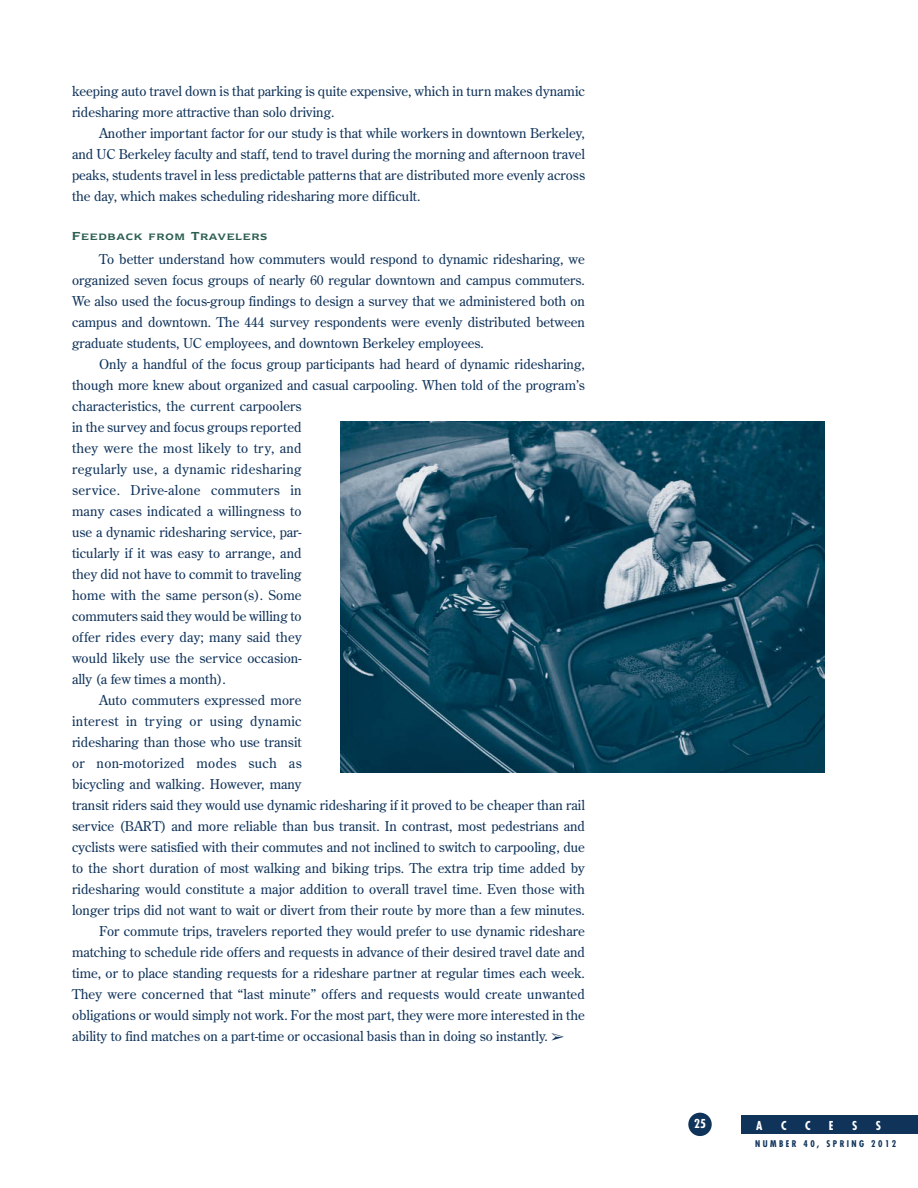
<style>
.page{position:relative;width:918px;height:1188px;background:#fff}
.page>*{position:absolute;margin:0;border:0;box-sizing:border-box;transform-origin:0 0}
.t1{font:13.5px/21px "Century Old Style";color:#10335a;text-align:justify}
.t2{font:13.5px "Century Old Style";letter-spacing:.025em;color:#10335a}
.t3{font:13.5px "Century Old Style";letter-spacing:.02em;color:#10335a}
.t4{font:700 condensed 12px "Futura";color:#fff}
.t5{font:600 10.8px "Newtext IT Cby BT";letter-spacing:.095em;color:#2b5d50}
.t6{font:700 condensed 9px "Futura";letter-spacing:.27em;color:#10335a}
.s1{font-size:13.5px}
</style>
<div class="page">
<div style="left:688px;top:1113px;width:24px;height:23px;background:#10335a;border-radius:50%"></div>
<div style="left:741px;top:1115px;width:177px;height:19px;background:#10335a"></div>
<img style="left:341px;top:421px;width:484px;height:352px">
<p class="t1" style="left:72px;top:81px;width:514px">keeping auto travel down is that parking is quite expensive, which in turn makes dynamic ridesharing more attractive than solo driving.</p>
<p class="t1" style="left:72px;top:123px;width:515px;text-indent:27px">Another important factor for our study is that while workers in downtown Berkeley, and UC Berkeley faculty and staff, tend to travel during the morning and afternoon travel peaks, students travel in less predictable patterns that are distributed more evenly across the day, which makes scheduling ridesharing more difficult.</p>
<p class="t5" style="left:72px;top:230px;width:197px"><span class="s1">F</span>EEDBACK FROM <span class="s1">T</span>RAVELERS</p>
<p class="t1" style="left:72px;top:249px;width:515px;text-indent:27px">To better understand how commuters would respond to dynamic ridesharing, we organized seven focus groups of nearly 60 regular downtown and campus commuters.<br>We also used the focus-group findings to design a survey that we administered both on campus and downtown. The 444 survey respondents were evenly distributed between graduate students, UC employees, and downtown Berkeley employees.</p>
<p class="t1" style="left:99px;top:354px;width:487px">Only a handful of the focus group participants had heard of dynamic ridesharing,</p>
<p class="t1" style="left:72px;top:375px;width:514px">though more knew about organized and casual carpooling. When told of the program’s</p>
<p class="t1" style="left:72px;top:396px;width:231px">characteristics, the current carpoolers</p>
<p class="t1" style="left:72px;top:417px;width:231px">in the survey and focus groups reported</p>
<p class="t3" style="left:72px;top:440px;width:231px">they were the most likely to try, and</p>
<p class="t2" style="left:72px;top:462px;width:231px">regularly use, a dynamic ridesharing</p>
<p class="t2" style="left:72px;top:483px;width:231px">service. Drive-alone commuters in</p>
<p class="t1" style="left:72px;top:501px;width:231px">many cases indicated a willingness to</p>
<p class="t1" style="left:72px;top:522px;width:231px">use a dynamic ridesharing service, par-</p>
<p class="t1" style="left:72px;top:543px;width:231px">ticularly if it was easy to arrange, and</p>
<p class="t1" style="left:72px;top:564px;width:231px">they did not have to commit to traveling</p>
<p class="t1" style="left:72px;top:585px;width:231px">home with the same person(s). Some</p>
<p class="t1" style="left:72px;top:606px;width:231px">commuters said they would be willing to</p>
<p class="t1" style="left:72px;top:627px;width:231px">offer rides every day; many said they</p>
<p class="t1" style="left:72px;top:648px;width:231px">would likely use the service occasion-</p>
<p class="t1" style="left:72px;top:669px;width:155px">ally (a few times a month).</p>
<p class="t1" style="left:99px;top:690px;width:204px">Auto commuters expressed more</p>
<p class="t2" style="left:72px;top:714px;width:231px">interest in trying or using dynamic</p>
<p class="t1" style="left:72px;top:732px;width:231px">ridesharing than those who use transit</p>
<p class="t2" style="left:72px;top:756px;width:231px">or non-motorized modes such as</p>
<p class="t1" style="left:72px;top:774px;width:231px">bicycling and walking. However, many</p>
<p class="t1" style="left:72px;top:795px;width:514px">transit riders said they would use dynamic ridesharing if it proved to be cheaper than rail</p>
<p class="t1" style="left:72px;top:816px;width:515px">service (BART) and more reliable than bus transit. In contrast, most pedestrians and</p>
<p class="t1" style="left:72px;top:837px;width:515px">cyclists were satisfied with their commutes and not inclined to switch to carpooling, due</p>
<p class="t1" style="left:72px;top:858px;width:515px">to the short duration of most walking and biking trips. The extra trip time added by</p>
<p class="t1" style="left:72px;top:879px;width:515px">ridesharing would constitute a major addition to overall travel time. Even those with</p>
<p class="t1" style="left:72px;top:900px;width:514px">longer trips did not want to wait or divert from their route by more than a few minutes.</p>
<p class="t1" style="left:99px;top:921px;width:488px">For commute trips, travelers reported they would prefer to use dynamic rideshare</p>
<p class="t1" style="left:72px;top:942px;width:515px">matching to schedule ride offers and requests in advance of their desired travel date and</p>
<p class="t1" style="left:72px;top:963px;width:515px">time, or to place standing requests for a rideshare partner at regular times each week.</p>
<p class="t1" style="left:72px;top:984px;width:515px">They were concerned that “last minute” offers and requests would create unwanted</p>
<p class="t1" style="left:72px;top:1005px;width:515px">obligations or would simply not work. For the most part, they were more interested in the</p>
<p class="t1" style="left:72px;top:1026px;width:494px">ability to find matches on a part-time or occasional basis than in doing so instantly. ➢</p>
<p class="t4" style="left:694px;top:1118px;width:13px">25</p>
<p class="t4" style="left:756px;top:1120px;width:8px">A</p>
<p class="t4" style="left:781px;top:1120px;width:7px">C</p>
<p class="t4" style="left:805px;top:1120px;width:7px">C</p>
<p class="t4" style="left:829px;top:1120px;width:6px">E</p>
<p class="t4" style="left:852px;top:1120px;width:7px">S</p>
<p class="t4" style="left:876px;top:1120px;width:7px">S</p>
<p class="t6" style="left:755px;top:1140px;width:143px">NUMBER 40, SPRING 2012</p>
</div>
